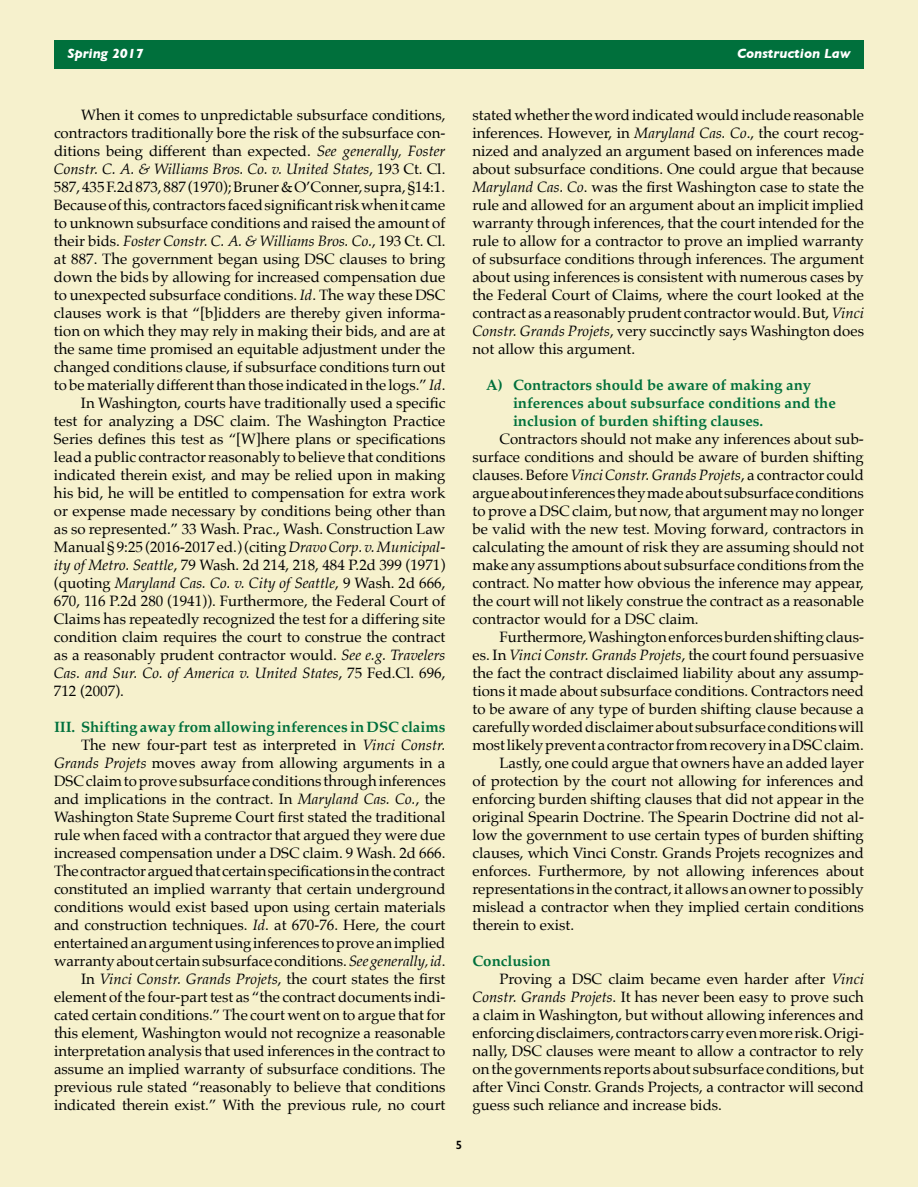
<style>
.page{position:relative;width:918px;height:1188px;background:#fff}
.page>*{position:absolute;margin:0;border:0;box-sizing:border-box;transform-origin:0 0}
.body{font:15px/18px "Palatino";color:#000;text-align:justify}
.outline2{font:700 15px/18px "Palatino";color:#00703c}
.outline1{font:700 15px "Palatino";color:#00703c}
.t1{font:italic 700 13.5px "Gill Sans";color:#fff}
.t2{font:600 12px "Gill Sans";color:#000}
.s1{font-style:italic}
</style>
<div class="page">
<div style="left:0;top:0;width:918px;height:1186px;background:#f6f1cd"></div>
<div style="left:54px;top:40px;width:810px;height:29px;background:#00703c"></div>
<p class="t1" style="left:68px;top:46px;width:78px">Spring 2017</p>
<p class="t1" style="left:737px;top:46px;width:115px">Construction Law</p>
<p class="body" style="left:54px;top:106px;width:393px;text-indent:27px">When it comes to unpredictable subsurface conditions, contractors traditionally bore the risk of the subsurface con&shy;ditions being different than expected. <span class="s1">See generally, Foster Constr. C. A. &amp; Williams Bros. Co. v. United States</span>, 193 Ct. Cl.<br>587, 435 F.2d 873, 887 (1970); Bruner &amp; O’Conner, supra, §14:1.<br>Because of this, contractors faced significant risk when it came to unknown subsurface conditions and raised the amount of their bids. <span class="s1">Foster Constr. C. A. &amp; Williams Bros. Co.</span>, 193 Ct. Cl. at 887. The government began using DSC clauses to bring down the bids by allowing for increased compensation due to unexpected subsurface conditions. <span class="s1">Id</span>. The way these DSC clauses work is that “[b]idders are thereby given informa&shy;tion on which they may rely in making their bids, and are at the same time promised an equitable adjustment under the changed conditions clause, if subsurface conditions turn out to be materially different than those indicated in the logs.” <span class="s1">Id</span>.</p>
<p class="body" style="left:54px;top:394px;width:393px;text-indent:27px">In Washington, courts have traditionally used a specific test for analyzing a DSC claim. The Washington Practice Series defines this test as “[W]here plans or specifications lead a public contractor reasonably to believe that conditions indicated therein exist, and may be relied upon in making his bid, he will be entitled to compensation for extra work or expense made necessary by conditions being other than as so represented.” 33 Wash. Prac., Wash. Construction Law Manual § 9:25 (2016-2017 ed.) (citing <span class="s1">Dravo Corp. v. Municipal&shy;ity of Metro. Seattle</span>, 79 Wash. 2d 214, 218, 484 P.2d 399 (1971) (quoting <span class="s1">Maryland Cas. Co. v. City of Seattle</span>, 9 Wash. 2d 666, 670, 116 P.2d 280 (1941)). Furthermore, the Federal Court of Claims has repeatedly recognized the test for a differing site condition claim requires the court to construe the contract as a reasonably prudent contractor would. <span class="s1">See e.g. Travelers Cas. and Sur. Co. of America v. United States</span>, 75 Fed.Cl. 696, 712 (2007).</p>
<p class="outline1" style="left:54px;top:714px;width:393px">III. Shifting away from allowing inferences in DSC claims</p>
<p class="body" style="left:54px;top:736px;width:393px;text-indent:27px">The new four-part test as interpreted in <span class="s1">Vinci Constr.<br>Grands Projets</span> moves away from allowing arguments in a DSC claim to prove subsurface conditions through inferences and implications in the contract. In <span class="s1">Maryland Cas. Co.</span>, the Washington State Supreme Court first stated the traditional rule when faced with a contractor that argued they were due increased compensation under a DSC claim. 9 Wash. 2d 666.<br>The contractor argued that certain specifications in the contract constituted an implied warranty that certain underground conditions would exist based upon using certain materials and construction techniques. <span class="s1">Id</span>. at 670-76. Here, the court entertained an argument using inferences to prove an implied warranty about certain subsurface conditions. <span class="s1">See generally, id</span>.</p>
<p class="body" style="left:54px;top:970px;width:393px;text-indent:27px">In <span class="s1">Vinci Constr. Grands Projets</span>, the court states the first element of the four-part test as “the contract documents indi&shy;cated certain conditions.” The court went on to argue that for this element, Washington would not recognize a reasonable interpretation analysis that used inferences in the contract to assume an implied warranty of subsurface conditions. The previous rule stated “reasonably to believe that conditions indicated therein exist.” With the previous rule, no court</p>
<p class="t2" style="left:456px;top:1137px;width:8px">5</p>
<p class="body" style="left:473px;top:106px;width:393px">stated whether the word indicated would include reasonable inferences. However, in <span class="s1">Maryland Cas. Co</span>., the court recog&shy;nized and analyzed an argument based on inferences made about subsurface conditions. One could argue that because <span class="s1">Maryland Cas. Co</span>. was the first Washington case to state the rule and allowed for an argument about an implicit implied warranty through inferences, that the court intended for the rule to allow for a contractor to prove an implied warranty of subsurface conditions through inferences. The argument about using inferences is consistent with numerous cases by the Federal Court of Claims, where the court looked at the contract as a reasonably prudent contractor would. But, <span class="s1">Vinci Constr. Grands Projets</span>, very succinctly says Washington does not allow this argument.</p>
<p class="outline2" style="left:513px;top:376px;width:324px;text-indent:-27px">A) Contractors should be aware of making any inferences about subsurface conditions and the inclusion of burden shifting clauses.</p>
<p class="body" style="left:472px;top:430px;width:393px;text-indent:27px">Contractors should not make any inferences about sub&shy;surface conditions and should be aware of burden shifting clauses. Before <span class="s1">Vinci Constr. Grands Projets</span>, a contractor could argue about inferences they made about subsurface conditions to prove a DSC claim, but now, that argument may no longer be valid with the new test. Moving forward, contractors in calculating the amount of risk they are assuming should not make any assumptions about subsurface conditions from the contract. No matter how obvious the inference may appear, the court will not likely construe the contract as a reasonable contractor would for a DSC claim.</p>
<p class="body" style="left:472px;top:628px;width:393px;text-indent:27px">Furthermore, Washington enforces burden shifting claus&shy;es. In <span class="s1">Vinci Constr. Grands Projets</span>, the court found persuasive the fact the contract disclaimed liability about any assump&shy;tions it made about subsurface conditions. Contractors need to be aware of any type of burden shifting clause because a carefully worded disclaimer about subsurface conditions will most likely prevent a contractor from recovery in a DSC claim.</p>
<p class="body" style="left:472px;top:754px;width:393px;text-indent:27px">Lastly, one could argue that owners have an added layer of protection by the court not allowing for inferences and enforcing burden shifting clauses that did not appear in the original Spearin Doctrine. The Spearin Doctrine did not al&shy;low the government to use certain types of burden shifting clauses, which Vinci Constr. Grands Projets recognizes and enforces. Furthermore, by not allowing inferences about representations in the contract, it allows an owner to possibly mislead a contractor when they implied certain conditions therein to exist.</p>
<p class="outline1" style="left:472px;top:948px;width:80px">Conclusion</p>
<p class="body" style="left:472px;top:970px;width:393px;text-indent:27px">Proving a DSC claim became even harder after <span class="s1">Vinci Constr. Grands Projets</span>. It has never been easy to prove such a claim in Washington, but without allowing inferences and enforcing disclaimers, contractors carry even more risk. Origi&shy;nally, DSC clauses were meant to allow a contractor to rely on the governments reports about subsurface conditions, but after Vinci Constr. Grands Projects, a contractor will second guess such reliance and increase bids.</p>
</div>
